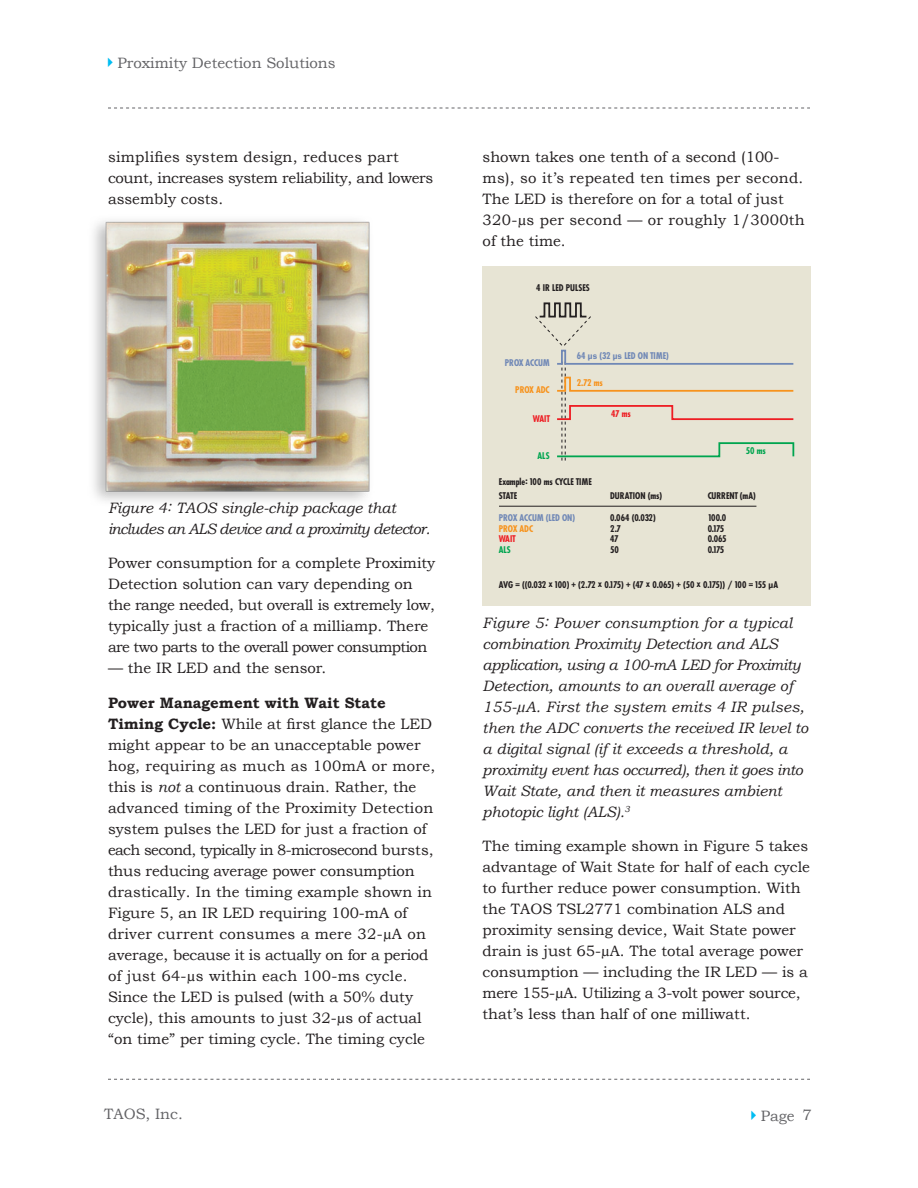
<style>
.page{position:relative;width:918px;height:1188px;background:#fff}
.page>*{position:absolute;margin:0;border:0;box-sizing:border-box;transform-origin:0 0}
.Body{font:15px/21px "Bookman Old Style";color:#231f20}
.Body-2{font:italic 15px/21px "Bookman Old Style";color:#231f20}
.Body-3{font:italic 15px/21px "Bookman Old Style";letter-spacing:-.04em;color:#231f20}
.t1{font:15px "Bookman Old Style";color:#636366}
.t2{font:700 condensed 9px/10.8px "Futura";letter-spacing:-.015em;color:#231f20}
.t3{font:700 condensed 9px "Futura";letter-spacing:-.055em;color:#231f20}
.t4{font:700 condensed 9px/10.8px "Futura";letter-spacing:-.005em;color:#7088b6}
.t5{font:700 condensed 9px/10.8px "Futura";letter-spacing:-.075em;color:#231f20}
.t6{font:700 condensed 9px "Futura";letter-spacing:-.005em;color:#f7931d}
.t7{font:700 condensed 9px "Futura";letter-spacing:-.015em;color:#ee1d23}
.t8{font:700 condensed 9px "Futura";color:#00a54f}
.s1{color:#01bdf2}
.s2{font-weight:700}
.s3{font-style:italic}
.s4{font-family:"Franklin Gothic";font-weight:600;font-stretch:normal}
.s5{color:#f7931d}
.s6{color:#ee1d23}
.s7{color:#00a54f}
</style>
<div class="page">
<img style="left:93px;top:220px;width:277px;height:281px">
<div style="left:482px;top:266px;width:329px;height:340px;background:#e7e4d4"></div>
<hr style="left:499px;top:506px;width:257px;height:1px;background:#231f20">
<svg style="left:535px;top:302px;width:260px;height:159px"></svg>
<svg style="left:108px;top:108px;width:702px;height:1px"></svg>
<svg style="left:108px;top:1079px;width:702px;height:1px"></svg>
<p class="t1" style="left:102px;top:54px;width:235px"><span class="s1">✔</span>Proximity Detection Solutions</p>
<p class="Body" style="left:108px;top:147px;width:327px">simplifies system design, reduces part count, increases system reliability, and lowers assembly costs.</p>
<p class="Body-3" style="left:108px;top:497px;width:324px">Figure 4: TAOS single-chip package that includes an ALS device and a proximity detector.</p>
<p class="Body" style="left:108px;top:553px;width:329px">Power consumption for a complete Proximity Detection solution can vary depending on the range needed, but overall is extremely low, typically just a fraction of a milliamp. There are two parts to the overall power consumption</p>
<p class="Body" style="left:108px;top:658px;width:220px">— the IR LED and the sensor.</p>
<p class="Body" style="left:108px;top:692px;width:329px"><span class="s2">Power Management with Wait State Timing Cycle:</span> While at first glance the LED might appear to be an unacceptable power hog, requiring as much as 100mA or more, this is <span class="s3">not</span> a continuous drain. Rather, the advanced timing of the Proximity Detection system pulses the LED for just a fraction of each second, typically in 8-microsecond bursts, thus reducing average power consumption drastically. In the timing example shown in Figure 5, an IR LED requiring 100-mA of driver current consumes a mere 32-μA on average, because it is actually on for a period of just 64-μs within each 100-ms cycle.<br>Since the LED is pulsed (with a 50% duty cycle), this amounts to just 32-μs of actual “on time” per timing cycle. The timing cycle</p>
<p class="Body" style="left:483px;top:147px;width:324px">shown takes one tenth of a second (100- ms), so it’s repeated ten times per second.<br>The LED is therefore on for a total of just 320-μs per second — or roughly 1/3000th of the time.</p>
<p class="t2" style="left:536px;top:282px;width:55px">4 IR LED PULSES</p>
<p class="t4" style="left:505px;top:357px;width:46px">PROX ACCUM</p>
<p class="t6" style="left:515px;top:384px;width:36px">PROX ADC</p>
<p class="t7" style="left:533px;top:413px;width:19px">WAIT</p>
<p class="t8" style="left:538px;top:450px;width:14px">ALS</p>
<p class="t4" style="left:577px;top:351px;width:94px">64 <span class="s4">µs</span> (32 <span class="s4">µs</span> LED ON TIME)</p>
<p class="t6" style="left:577px;top:377px;width:28px">2.72 ms</p>
<p class="t7" style="left:611px;top:408px;width:21px">47 ms</p>
<p class="t2" style="left:499px;top:476px;width:95px">Example: 100 ms CYCLE TIME</p>
<p class="t2" style="left:499px;top:490px;width:20px">STATE</p>
<p class="t4" style="left:499px;top:512px;width:78px">PROX ACCUM (LED ON)<br><span class="s5">PROX ADC<br></span><span class="s6">WAIT<br></span><span class="s7">ALS</span></p>
<p class="t2" style="left:610px;top:490px;width:54px">DURATION (ms)</p>
<p class="t2" style="left:610px;top:512px;width:47px">0.064 (0.032)<br>2.7<br>47<br>50</p>
<p class="t8" style="left:746px;top:445px;width:21px">50 ms</p>
<p class="t2" style="left:708px;top:490px;width:50px">CURRENT (mA)</p>
<p class="t5" style="left:708px;top:512px;width:20px">100.0<br>0.175<br>0.065<br>0.175</p>
<p class="t3" style="left:499px;top:579px;width:281px">AVG = ((0.032 x 100) + (2.72 x 0.175) + (47 x 0.065) + (50 x 0.175)) / 100 = 155 <span class="s4">µ</span>A</p>
<p class="Body-2" style="left:483px;top:612px;width:327px">Figure 5: Power consumption for a typical combination Proximity Detection and ALS application, using a 100-mA LED for Proximity Detection, amounts to an overall average of 155-μA. First the system emits 4 IR pulses, then the ADC converts the received IR level to a digital signal (if it exceeds a threshold, a proximity event has occurred), then it goes into Wait State, and then it measures ambient photopic light (ALS).<sup>3</sup></p>
<p class="Body" style="left:483px;top:836px;width:329px">The timing example shown in Figure 5 takes advantage of Wait State for half of each cycle to further reduce power consumption. With the TAOS TSL2771 combination ALS and proximity sensing device, Wait State power drain is just 65-μA. The total average power consumption — including the IR LED — is a mere 155-μA. Utilizing a 3-volt power source, that’s less than half of one milliwatt.</p>
<p class="t1" style="left:104px;top:1106px;width:80px">TAOS, Inc.</p>
<p class="t1" style="left:746px;top:1107px;width:50px"><span class="s1">✔</span>Page</p>
<p class="t1" style="left:802px;top:1107px;width:11px">7</p>
</div>
